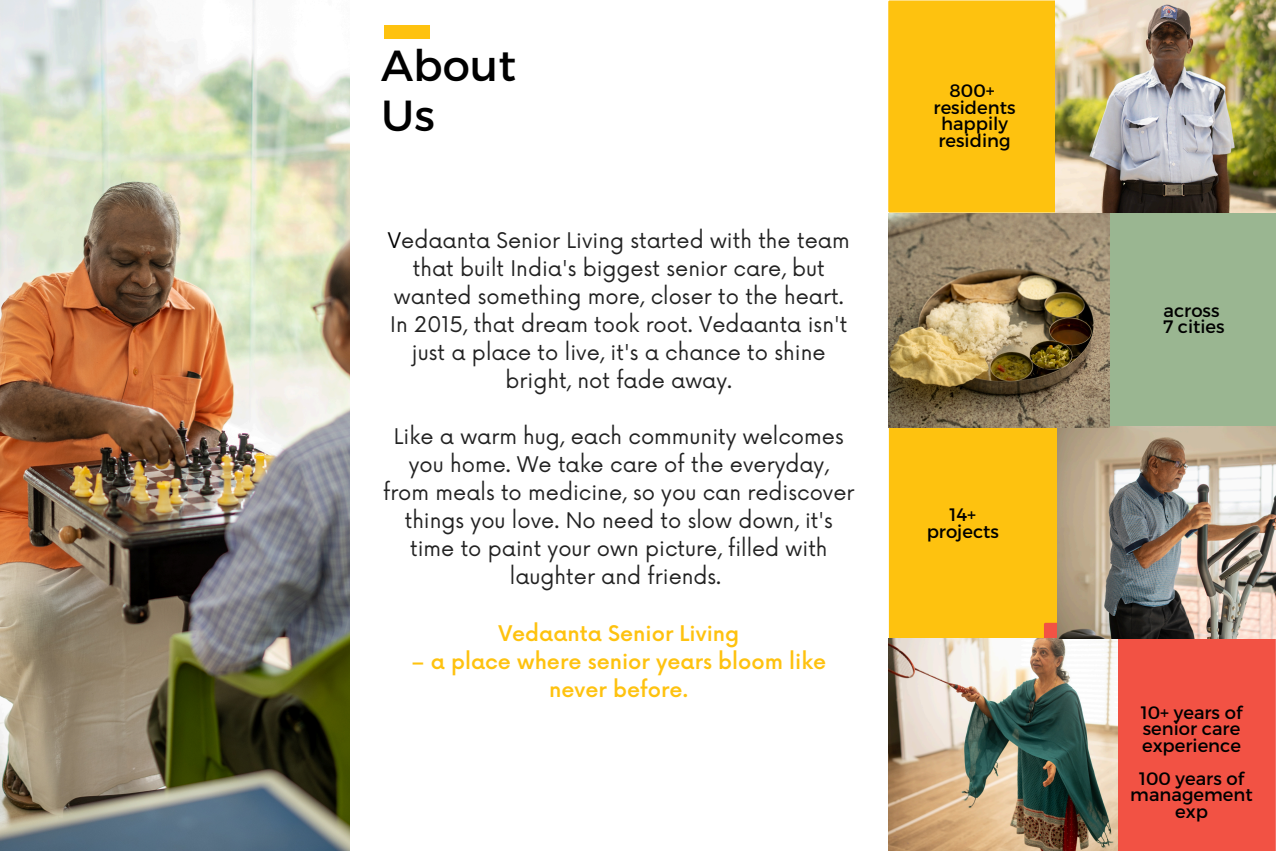
<style>
.page{position:relative;width:1276px;height:851px;background:#fff}
.page>*{position:absolute;margin:0;border:0;box-sizing:border-box;transform-origin:0 0}
.t1{font:43.5px/49.5px "Montserrat";color:#000}
.t2{font:21px/27.9px "Now";color:#222;text-align:center}
.t3{font:500 21px/27.9px "Now";color:#fec20f;text-align:center}
.t4{font:18px/16.5px "Montserrat";color:#000}
.s1{color:#000}
</style>
<div class="page">
<img style="left:0;top:0;width:349px;height:850px">
<div style="left:385px;top:25px;width:45px;height:14px;background:#fec20f"></div>
<div style="left:888px;top:0;width:167px;height:212px;background:#fec20f"></div>
<div style="left:1073px;top:212px;width:203px;height:214px;background:#9ab691"></div>
<div style="left:889px;top:427px;width:169px;height:211px;background:#fec20f"></div>
<div style="left:1044px;top:622px;width:231px;height:228px;background:#f25244"></div>
<img style="left:888px;top:638px;width:229px;height:212px">
<img style="left:1058px;top:426px;width:218px;height:212px">
<img style="left:889px;top:213px;width:220px;height:214px">
<img style="left:1055px;top:0;width:221px;height:212px">
<p class="t1" style="left:381px;top:39px;width:136px">About<br>Us</p>
<p class="t2" style="left:388px;top:228px;width:463px"><span class="s1">V</span>edaanta Senior Living started with the team that built India's biggest senior care, but wanted something more, closer to the heart.<br>In 2015, that dream took root. Vedaanta isn't just a place to live, it's a chance to shine bright, not fade away.</p>
<p class="t2" style="left:383px;top:424px;width:473px">Like a warm hug, each community welcomes you home. We take care of the everyday,<br>from meals to medicine, so you can rediscover things you love. No need to slow down, it's time to paint your own picture, filled with laughter and friends.</p>
<p class="t3" style="left:498px;top:620px;width:242px">Vedaanta Senior Living</p>
<p class="t3" style="left:411px;top:648px;width:416px">– a place where senior years bloom like never before.</p>
<p class="t4" style="left:949px;top:81px;width:47px">800+</p>
<p class="t4" style="left:933px;top:98px;width:83px">residents happily residing</p>
<p class="t4" style="left:949px;top:506px;width:28px">14+</p>
<p class="t4" style="left:927px;top:522px;width:74px">projects</p>
<p class="t4" style="left:1163px;top:301px;width:57px">across</p>
<p class="t4" style="left:1163px;top:317px;width:63px">7 cities</p>
<p class="t4" style="left:1141px;top:703px;width:103px;text-align:justify">10+ years of senior care experience</p>
<p class="t4" style="left:1130px;top:769px;width:124px;text-align:center">100 years of management exp</p>
</div>
